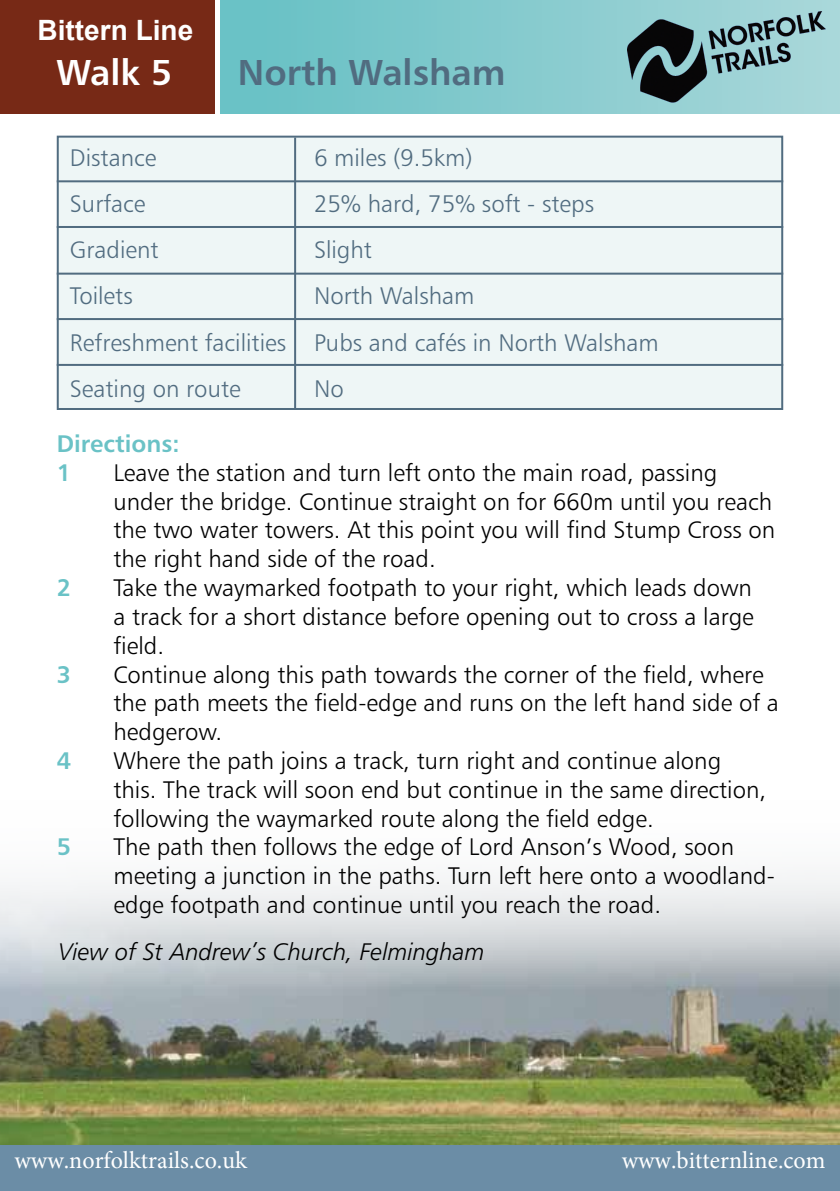
<style>
.page{position:relative;width:840px;height:1191px;background:#fff}
.page>*{position:absolute;margin:0;border:0;box-sizing:border-box;transform-origin:0 0}
.t1{font:36px "Humanist 777 BT Bold B";color:#516c80}
.t2{font:36px "Humanist 777 BT Bold B";color:#fff}
.t3{font:700 28px "Arial";color:#fff}
.t4{font:24px/28.8px "Humanist 777 BT Light B";color:#000}
.t5{font:24px/46.4px "Humanist 777 BT Light B";color:#516c80}
.t6{font:24px "Minion Pro";color:#fff}
.t7{font:24px "Humanist 777 BT Light Italic B";color:#000}
.t8{font:24px/28.8px "Humanist 777 BT Bold B";color:#6ac2c6}
</style>
<div class="page">
<img style="left:0;top:875px;width:839px;height:270px">
<div style="left:57px;top:136px;width:725px;height:274px;background:#eef6f6;border:2px solid #516c80"></div>
<hr style="left:57px;top:180px;width:725px;height:2px;background:#516c80">
<hr style="left:57px;top:226px;width:725px;height:2px;background:#516c80">
<hr style="left:57px;top:273px;width:725px;height:2px;background:#516c80">
<hr style="left:57px;top:318px;width:725px;height:2px;background:#516c80">
<hr style="left:294px;top:137px;width:2px;height:272px;background:#516c80">
<hr style="left:57px;top:364px;width:725px;height:2px;background:#516c80">
<div style="left:0;top:0;width:214px;height:113px;background:#772916"></div>
<div style="left:220px;top:0;width:619px;height:113px;background:linear-gradient(to right,#65c0c4,#a9d7da)"></div>
<div style="left:0;top:1145px;width:839px;height:46px;background:#6b8da6"></div>
<img style="left:627px;top:11px;width:200px;height:92px">
<p class="t3" style="left:38px;top:11px;width:157px">Bittern Line</p>
<h1 class="t2" style="left:56px;top:50px;width:117px">Walk 5</h1>
<h1 class="t1" style="left:238px;top:50px;width:269px">North Walsham</h1>
<p class="t5" style="left:70px;top:134px;width:88px">Distance</p>
<p class="t5" style="left:314px;top:134px;width:160px">6 miles (9.5km)</p>
<p class="t5" style="left:70px;top:180px;width:77px">Surface</p>
<p class="t5" style="left:314px;top:180px;width:281px">25% hard, 75% soft - steps</p>
<p class="t5" style="left:70px;top:226px;width:90px">Gradient</p>
<p class="t5" style="left:314px;top:226px;width:59px">Slight</p>
<p class="t5" style="left:70px;top:272px;width:64px">Toilets</p>
<p class="t5" style="left:70px;top:272px;width:590px;text-indent:244px">North Walsham<br>Refreshment facilities Pubs and cafés in North Walsham<br>Seating on route</p>
<p class="t5" style="left:314px;top:365px;width:31px">No</p>
<p class="t8" style="left:57px;top:429px;width:124px">Directions:<br>1</p>
<p class="t4" style="left:113px;top:458px;width:663px">Leave the station and turn left onto the main road, passing under the bridge. Continue straight on for 660m until you reach the two water towers. At this point you will find Stump Cross on the right hand side of the road.</p>
<p class="t8" style="left:57px;top:573px;width:16px">2</p>
<p class="t4" style="left:113px;top:573px;width:641px;text-align:justify">Take the waymarked footpath to your right, which leads down a track for a short distance before opening out to cross a large field.</p>
<p class="t8" style="left:57px;top:659px;width:16px">3</p>
<p class="t4" style="left:113px;top:659px;width:666px">Continue along this path towards the corner of the field, where the path meets the field-edge and runs on the left hand side of a hedgerow.</p>
<p class="t8" style="left:57px;top:745px;width:16px">4</p>
<p class="t4" style="left:113px;top:746px;width:654px">Where the path joins a track, turn right and continue along this. The track will soon end but continue in the same direction, following the waymarked route along the field edge.</p>
<p class="t8" style="left:57px;top:832px;width:16px">5</p>
<p class="t4" style="left:113px;top:832px;width:662px">The path then follows the edge of Lord Anson’s Wood, soon meeting a junction in the paths. Turn left here onto a woodland&shy;edge footpath and continue until you reach the road.</p>
<p class="t7" style="left:58px;top:937px;width:428px">View of St Andrew’s Church, Felmingham</p>
<p class="t6" style="left:14px;top:1143px;width:234px">www.norfolktrails.co.uk</p>
<p class="t6" style="left:621px;top:1143px;width:205px">www.bitternline.com</p>
</div>
